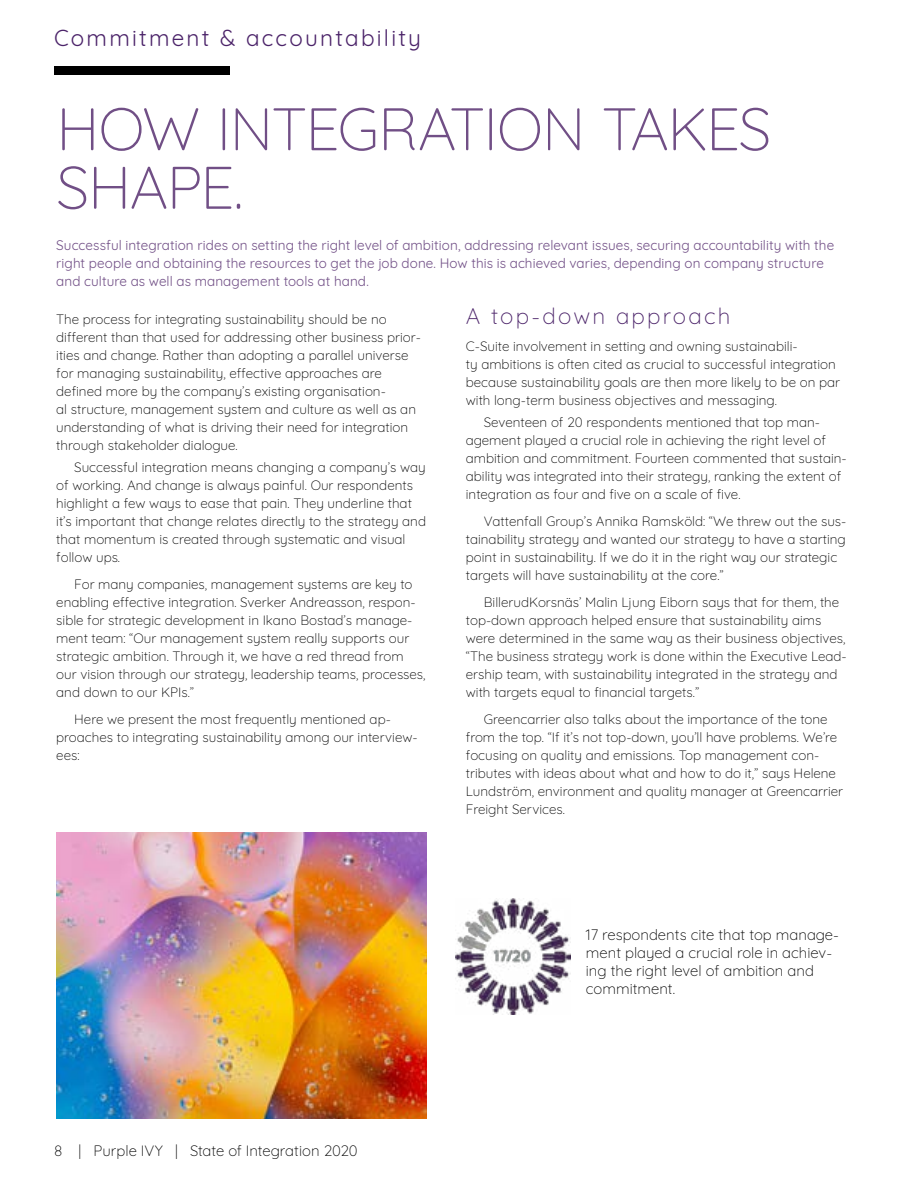
<style>
.page{position:relative;width:918px;height:1188px;background:#fff}
.page>*{position:absolute;margin:0;border:0;box-sizing:border-box;transform-origin:0 0}
.t1{font:300 60px/58.5px "Quicksand";letter-spacing:-.03em;color:#714f86}
.t2{font:22.5px "Quicksand";letter-spacing:.1em;color:#4b2369}
.t3{font:300 22.5px "Quicksand";letter-spacing:.1em;color:#4b2369}
.t4{font:300 15px/18px "Quicksand";color:#000}
.t5{font:300 13.5px/18px "Quicksand";color:#000}
.t6{font:13.5px/18px "Quicksand";letter-spacing:.005em;color:#714f86}
</style>
<div class="page">
<img style="left:456px;top:899px;width:115px;height:115px">
<img style="left:56px;top:832px;width:370px;height:286px">
<div style="left:54px;top:66px;width:176px;height:9px;background:#000"></div>
<h2 class="t2" style="left:54px;top:20px;width:369px">Commitment &amp; accountability</h2>
<h1 class="t1" style="left:56px;top:93px;width:717px">HOW INTEGRATION TAKES<br>SHAPE.</h1>
<p class="t6" style="left:56px;top:235px;width:779px">Successful integration rides on setting the right level of ambition, addressing relevant issues, securing accountability with the right people and obtaining the resources to get the job done. How this is achieved varies, depending on company structure and culture as well as management tools at hand.</p>
<p class="t5" style="left:56px;top:309px;width:366px">The process for integrating sustainability should be no different than that used for addressing other business prior&shy;ities and change. Rather than adopting a parallel universe for managing sustainability, effective approaches are defined more by the company’s existing organisation-<br>al structure, management system and culture as well as an understanding of what is driving their need for integration through stakeholder dialogue.</p>
<p class="t5" style="left:56px;top:457px;width:371px;text-indent:18px">Successful integration means changing a company’s way of working. And change is always painful. Our respondents highlight a few ways to ease that pain. They underline that it’s important that change relates directly to the strategy and that momentum is created through systematic and visual follow ups.</p>
<p class="t5" style="left:56px;top:574px;width:371px;text-indent:18px">For many companies, management systems are key to enabling effective integration. Sverker Andreasson, respon&shy;sible for strategic development in Ikano Bostad’s manage&shy;ment team: “Our management system really supports our strategic ambition. Through it, we have a red thread from our vision through our strategy, leadership teams, processes, and down to our KPIs.”</p>
<p class="t5" style="left:56px;top:709px;width:363px;text-indent:18px">Here we present the most frequently mentioned ap&shy;proaches to integrating sustainability among our interview&shy;ees:</p>
<h2 class="t3" style="left:466px;top:298px;width:266px">A top-down approach</h2>
<p class="t5" style="left:466px;top:336px;width:376px">C-Suite involvement in setting and owning sustainabili-<br>ty ambitions is often cited as crucial to successful integration because sustainability goals are then more likely to be on par with long-term business objectives and messaging.</p>
<p class="t5" style="left:466px;top:412px;width:382px;text-indent:18px">Seventeen of 20 respondents mentioned that top man&shy;agement played a crucial role in achieving the right level of ambition and commitment. Fourteen commented that sustain&shy;ability was integrated into their strategy, ranking the extent of integration as four and five on a scale of five.</p>
<p class="t5" style="left:466px;top:511px;width:382px;text-indent:18px">Vattenfall Group’s Annika Ramsköld: “We threw out the sus&shy;tainability strategy and wanted our strategy to have a starting point in sustainability. If we do it in the right way our strategic targets will have sustainability at the core.”</p>
<p class="t5" style="left:466px;top:592px;width:382px;text-indent:18px">BillerudKorsnäs’ Malin Ljung Eiborn says that for them, the top-down approach helped ensure that sustainability aims were determined in the same way as their business objectives, “The business strategy work is done within the Executive Lead&shy;ership team, with sustainability integrated in the strategy and with targets equal to financial targets.”</p>
<p class="t5" style="left:466px;top:709px;width:379px;text-indent:18px">Greencarrier also talks about the importance of the tone from the top. “If it’s not top-down, you’ll have problems. We’re focusing on quality and emissions. Top management con&shy;tributes with ideas about what and how to do it,” says Helene Lundström, environment and quality manager at Greencarrier Freight Services.</p>
<p class="t4" style="left:586px;top:924px;width:255px">17 respondents cite that top manage&shy;ment played a crucial role in achiev&shy;ing the right level of ambition and commitment.</p>
<p class="t4" style="left:54px;top:1140px;width:305px">8 | Purple IVY | State of Integration 2020</p>
<p class="t4" style="left:22px;top:1146px;width:305px">8 | Purple IVY | State of Integration 2020</p>
</div>
